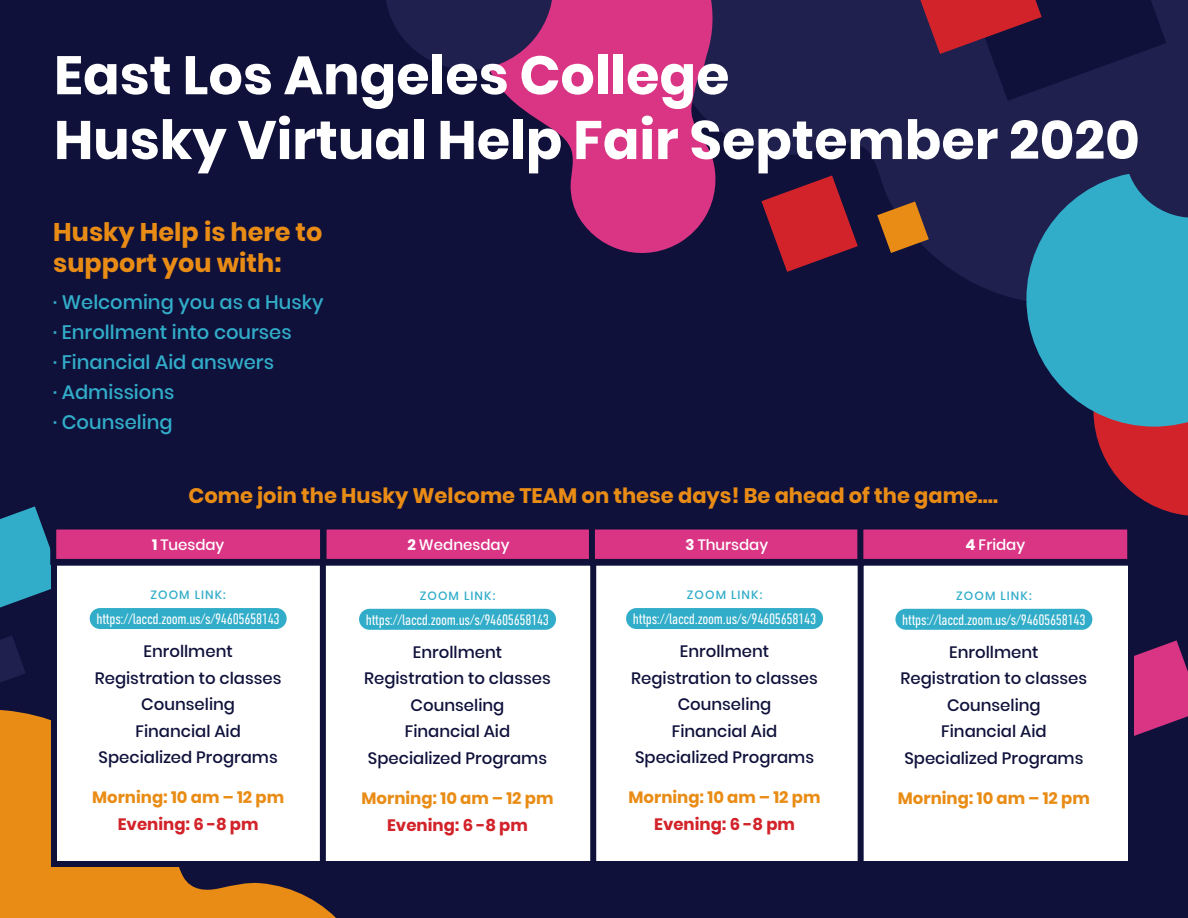
<style>
.page{position:relative;width:1188px;height:918px;background:#0f113b}
.page>*{position:absolute;margin:0;border:0;box-sizing:border-box;transform-origin:0 0}
.t1{font:700 54px "Poppins";color:#fff}
.husky_help{font:700 25.5px/30.6px "Poppins";color:#e98c15}
.come_join{font:700 21px "Poppins";color:#e98c15}
.bullet{font:500 19.5px "Poppins";color:#32adc9}
.t2{font:500 16.5px "Poppins";color:#0f113b}
.morning{font:700 16.5px "Poppins";color:#e98c15}
.evening{font:700 16.5px "Poppins";color:#d2232a}
.hyperlink{font:300 15px "DIN Condensed";letter-spacing:-.02em;color:#fff}
.day{font:500 15px "Poppins";color:#fff}
.zoom_link{font:500 12px "Poppins";letter-spacing:.09em;color:#32adc9}
.s1{font-weight:700}
</style>
<div class="page">
<svg style="left:718px;top:0;width:159px;height:166px;background:#1d1e4b"></svg>
<svg style="left:0;top:710px;width:336px;height:208px;background:#c7791a"></svg>
<svg style="left:489px;top:0;width:229px;height:253px;fill:#da3484"></svg>
<svg style="left:761px;top:175px;width:97px;height:97px"></svg>
<svg style="left:1134px;top:640px;width:54px;height:96px"></svg>
<svg style="left:0;top:506px;width:51px;height:102px"></svg>
<svg style="left:0;top:636px;width:25px;height:46px"></svg>
<svg style="left:386px;top:0;width:167px;height:70px;background:#342052"></svg>
<svg style="left:877px;top:0;width:311px;height:516px"></svg>
<div style="left:51px;top:560px;width:276px;height:307px;background:#fff;border:6px solid #0f113b"></div>
<div style="left:589px;top:560px;width:276px;height:307px;background:#fff;border:6px solid #0f113b"></div>
<div style="left:858px;top:560px;width:276px;height:307px;background:#fff;border:6px solid #0f113b"></div>
<div style="left:320px;top:560px;width:276px;height:307px;background:#fff;border:6px solid #0f113b"></div>
<div style="left:90px;top:608px;width:197px;height:21px;background:#32adc9;border-radius:10px"></div>
<div style="left:626px;top:608px;width:197px;height:21px;background:#32adc9;border-radius:10px"></div>
<div style="left:359px;top:609px;width:197px;height:21px;background:#32adc9;border-radius:10px"></div>
<div style="left:895px;top:609px;width:197px;height:21px;background:#32adc9;border-radius:10px"></div>
<div style="left:53px;top:526px;width:270px;height:36px;background:#da3484"></div>
<div style="left:50px;top:524px;width:276px;height:41px;border:6px solid #0f113b"></div>
<div style="left:324px;top:526px;width:269px;height:36px;background:#da3484"></div>
<div style="left:321px;top:524px;width:275px;height:41px;border:6px solid #0f113b"></div>
<div style="left:592px;top:526px;width:270px;height:36px;background:#da3484"></div>
<div style="left:589px;top:524px;width:276px;height:41px;border:6px solid #0f113b"></div>
<div style="left:860px;top:526px;width:270px;height:36px;background:#da3484"></div>
<div style="left:857px;top:524px;width:276px;height:41px;border:6px solid #0f113b"></div>
<h1 class="t1" style="left:54px;top:44px;width:677px">East Los Angeles College</h1>
<h1 class="t1" style="left:54px;top:109px;width:1087px">Husky Virtual Help Fair September 2020</h1>
<p class="husky_help" style="left:53px;top:217px;width:271px">Husky Help is here to support you with:</p>
<p class="bullet" style="left:53px;top:291px;width:272px">· Welcoming you as a Husky</p>
<p class="bullet" style="left:53px;top:321px;width:240px">· Enrollment into courses</p>
<p class="bullet" style="left:53px;top:351px;width:222px">· Financial Aid answers</p>
<p class="bullet" style="left:53px;top:381px;width:123px">· Admissions</p>
<p class="bullet" style="left:53px;top:411px;width:121px">· Counseling</p>
<p class="come_join" style="left:189px;top:483px;width:811px">Come join the Husky Welcome TEAM on these days! Be ahead of the game….</p>
<p class="day" style="left:152px;top:536px;width:74px"><span class="s1">1</span> Tuesday</p>
<p class="day" style="left:407px;top:536px;width:103px"><span class="s1">2</span> Wednesday</p>
<p class="day" style="left:686px;top:536px;width:84px"><span class="s1">3</span> Thursday</p>
<p class="day" style="left:965px;top:536px;width:61px"><span class="s1">4</span> Friday</p>
<p class="zoom_link" style="left:150px;top:588px;width:77px">ZOOM LINK:</p>
<p class="hyperlink" style="left:97px;top:610px;width:185px">https://laccd.zoom.us/s/94605658143</p>
<p class="t2" style="left:144px;top:642px;width:91px">Enrollment</p>
<p class="t2" style="left:95px;top:668px;width:188px">Registration to classes</p>
<p class="t2" style="left:141px;top:695px;width:95px">Counseling</p>
<p class="t2" style="left:135px;top:721px;width:107px">Financial Aid</p>
<p class="t2" style="left:99px;top:748px;width:181px">Specialized Programs</p>
<p class="morning" style="left:92px;top:788px;width:193px">Morning: 10 am – 12 pm</p>
<p class="evening" style="left:118px;top:815px;width:142px">Evening: 6 -8 pm</p>
<p class="zoom_link" style="left:420px;top:589px;width:77px">ZOOM LINK:</p>
<p class="hyperlink" style="left:366px;top:611px;width:185px">https://laccd.zoom.us/s/94605658143</p>
<p class="t2" style="left:413px;top:642px;width:91px">Enrollment</p>
<p class="t2" style="left:364px;top:669px;width:188px">Registration to classes</p>
<p class="t2" style="left:411px;top:696px;width:95px">Counseling</p>
<p class="t2" style="left:405px;top:722px;width:107px">Financial Aid</p>
<p class="t2" style="left:368px;top:749px;width:181px">Specialized Programs</p>
<p class="morning" style="left:362px;top:789px;width:193px">Morning: 10 am – 12 pm</p>
<p class="evening" style="left:387px;top:815px;width:142px">Evening: 6 -8 pm</p>
<p class="zoom_link" style="left:687px;top:588px;width:77px">ZOOM LINK:</p>
<p class="hyperlink" style="left:633px;top:610px;width:185px">https://laccd.zoom.us/s/94605658143</p>
<p class="t2" style="left:680px;top:642px;width:91px">Enrollment</p>
<p class="t2" style="left:631px;top:668px;width:188px">Registration to classes</p>
<p class="t2" style="left:678px;top:695px;width:95px">Counseling</p>
<p class="t2" style="left:672px;top:721px;width:107px">Financial Aid</p>
<p class="t2" style="left:635px;top:748px;width:181px">Specialized Programs</p>
<p class="morning" style="left:629px;top:788px;width:193px">Morning: 10 am – 12 pm</p>
<p class="evening" style="left:654px;top:815px;width:142px">Evening: 6 -8 pm</p>
<p class="zoom_link" style="left:956px;top:589px;width:77px">ZOOM LINK:</p>
<p class="hyperlink" style="left:902px;top:611px;width:185px">https://laccd.zoom.us/s/94605658143</p>
<p class="t2" style="left:949px;top:642px;width:91px">Enrollment</p>
<p class="t2" style="left:901px;top:669px;width:188px">Registration to classes</p>
<p class="t2" style="left:947px;top:696px;width:95px">Counseling</p>
<p class="t2" style="left:941px;top:722px;width:107px">Financial Aid</p>
<p class="t2" style="left:904px;top:749px;width:181px">Specialized Programs</p>
<p class="morning" style="left:898px;top:789px;width:193px">Morning: 10 am – 12 pm</p>
</div>
